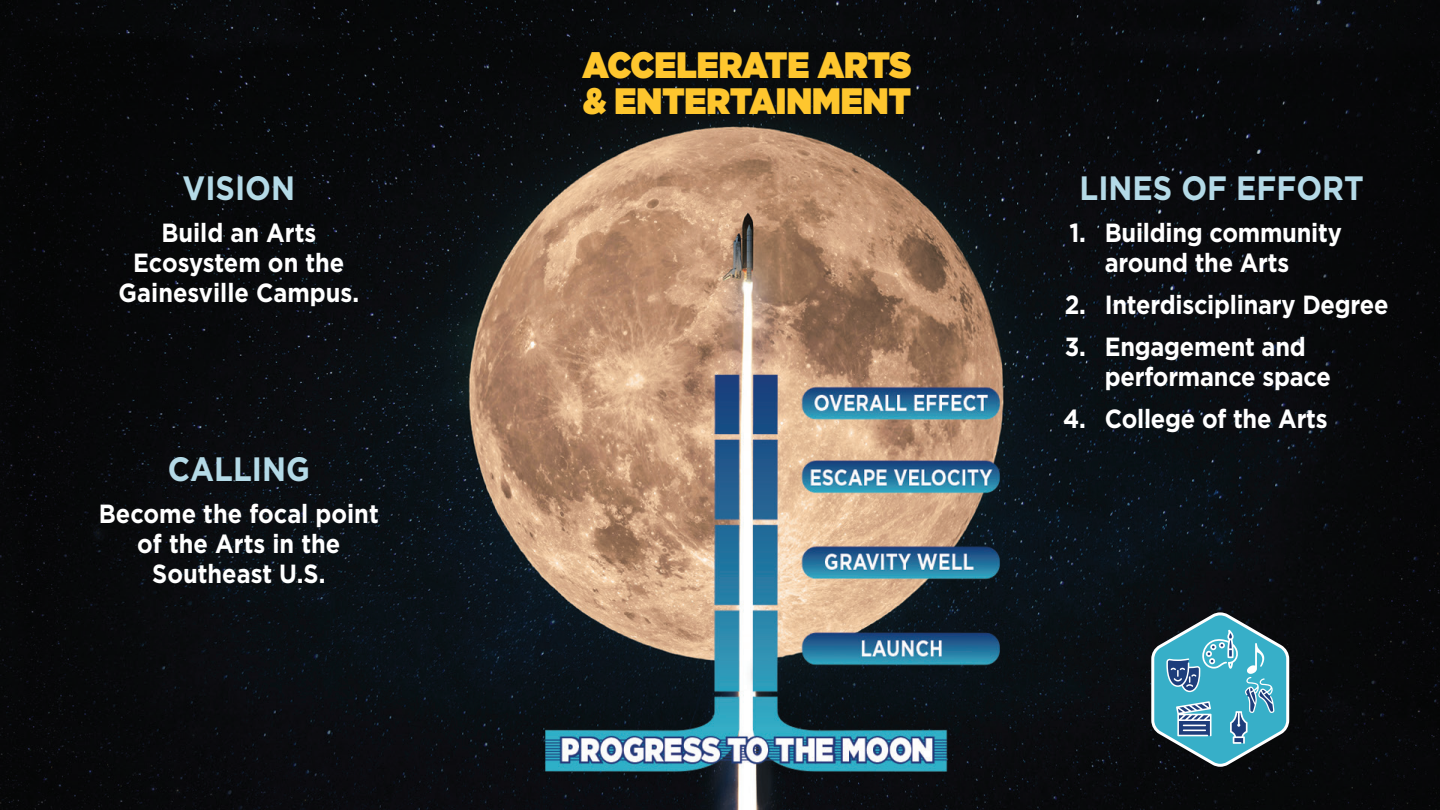
<style>
.page{position:relative;width:1440px;height:810px;background:#fff}
.page>*{position:absolute;margin:0;border:0;box-sizing:border-box;transform-origin:0 0}
.t1{font:900 36.75px/36px "Gotham";color:#fec62e;scale:.9 1}
.t2{font:700 33.75px "Gotham";color:#b4dae7;scale:.9 1}
.t3{font:700 26.25px/30px "Gotham";letter-spacing:-.01em;color:#fff;scale:.9 1}
</style>
<div class="page">
<img style="left:0;top:0;width:1440px;height:810px">
<svg style="left:1151px;top:612px;width:138px;height:155px"></svg>
<p class="t2" style="left:183px;top:165px;width:126px">VISION</p>
<p class="t3" style="left:119px;top:217px;width:269px;text-align:center">Build an Arts<br>Ecosystem on the<br>Gainesville Campus.</p>
<p class="t2" style="left:168px;top:447px;width:159px">CALLING</p>
<p class="t3" style="left:99px;top:498px;width:313px;text-align:center">Become the focal point of the Arts in the<br>Southeast U.S.</p>
<h1 class="t1" style="left:582px;top:47px;width:367px">ACCELERATE ARTS &amp; ENTERTAINMENT</h1>
<p class="t2" style="left:1080px;top:165px;width:318px">LINES OF EFFORT</p>
<p class="t3" style="left:1105px;top:217px;width:265px;text-indent:-35px">1. Building community around the Arts</p>
<p class="t3" style="left:1065px;top:289px;width:361px">2. Interdisciplinary Degree</p>
<p class="t3" style="left:1105px;top:331px;width:253px;text-indent:-40px">3. Engagement and performance space</p>
<p class="t3" style="left:1063px;top:403px;width:295px">4. College of the Arts</p>
</div>
